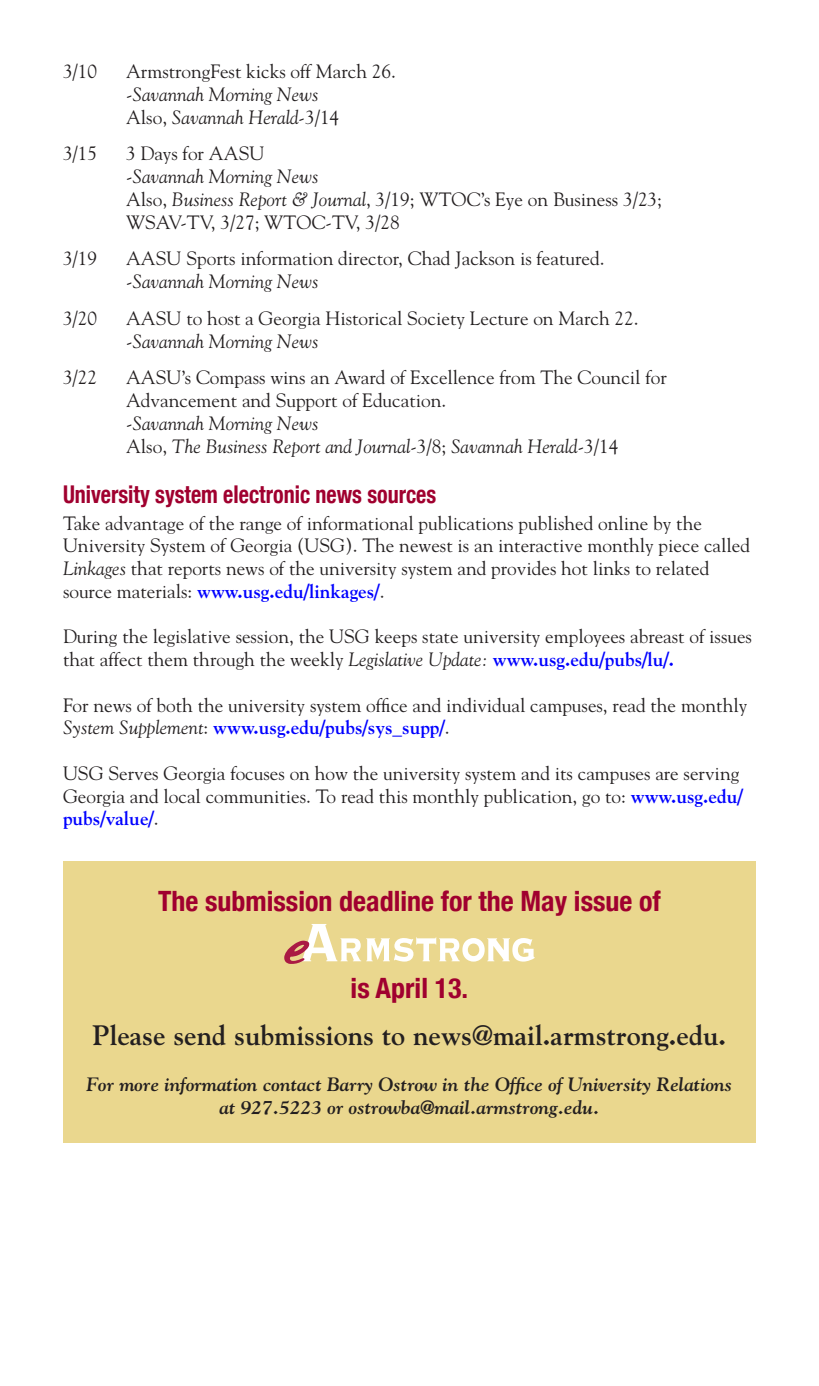
<style>
.page{position:relative;width:819px;height:1386px;background:#fff}
.page>*{position:absolute;margin:0;border:0;box-sizing:border-box;transform-origin:0 0}
.t1{font:700 condensed 28px "Helvetica Neue";color:#a0002f}
.t2{font:700 28px "Goudy";color:#231f20}
.heading{font:700 condensed 24.5px "Helvetica Neue";color:#a0002f;scale:.9 1}
.body_text{font:19.25px/22.8px "Goudy";color:#231f20}
.news{font:19.25px/22.8px "Goudy";color:#231f20}
.news-2{font:italic 19.25px "Goudy";color:#231f20}
.t3{font:italic 700 19.25px/22.8px "Goudy";color:#231f20;text-align:center}
.s1{font-style:normal}
.s2{font-style:italic}
.s3{font-weight:700;color:#00f}
</style>
<div class="page">
<div style="left:63px;top:861px;width:693px;height:282px;background:#ead78e"></div>
<svg style="left:284px;top:924px;width:251px;height:40px"></svg>
<p class="news" style="left:63px;top:60px;width:36px">3/10</p>
<p class="news" style="left:126px;top:60px;width:271px">ArmstrongFest kicks off March 26.</p>
<p class="news-2" style="left:126px;top:83px;width:194px"><span class="s1">-</span>Savannah Morning News</p>
<p class="news-2" style="left:126px;top:105px;width:215px"><span class="s1">Also,</span> Savannah Herald<span class="s1">-3/14</span></p>
<p class="news" style="left:63px;top:142px;width:36px">3/15</p>
<p class="news" style="left:126px;top:142px;width:140px">3 Days for AASU</p>
<p class="news-2" style="left:126px;top:165px;width:194px"><span class="s1">-</span>Savannah Morning News</p>
<p class="news" style="left:126px;top:187px;width:538px">Also, <span class="s2">Business Report &amp; Journal</span>, 3/19; WTOC’s Eye on Business 3/23;<br>WSAV-TV, 3/27; WTOC-TV, 3/28</p>
<p class="news" style="left:63px;top:247px;width:36px">3/19</p>
<p class="news" style="left:126px;top:247px;width:480px">AASU Sports information director, Chad Jackson is featured.</p>
<p class="news" style="left:63px;top:270px;width:36px">‑</p>
<p class="news-2" style="left:132px;top:270px;width:188px">Savannah Morning News</p>
<p class="news" style="left:63px;top:306px;width:36px">3/20</p>
<p class="news" style="left:126px;top:306px;width:514px">AASU to host a Georgia Historical Society Lecture on March 22.</p>
<p class="news" style="left:63px;top:329px;width:36px">‑</p>
<p class="news-2" style="left:132px;top:329px;width:188px">Savannah Morning News</p>
<p class="news" style="left:63px;top:366px;width:36px">3/22</p>
<p class="news" style="left:126px;top:366px;width:542px">AASU’s Compass wins an Award of Excellence from The Council for<br>Advancement and Support of Education.</p>
<p class="news" style="left:63px;top:411px;width:36px">‑</p>
<p class="news-2" style="left:132px;top:412px;width:188px">Savannah Morning News</p>
<p class="news-2" style="left:126px;top:434px;width:494px"><span class="s1">Also,</span> The Business Report and Journal<span class="s1">-3/8;</span> Savannah Herald<span class="s1">-3/14</span></p>
<p class="heading" style="left:63px;top:480px;width:416px">University system electronic news sources</p>
<p class="body_text" style="left:63px;top:511px;width:689px">Take advantage of the range of informational publications published online by the University System of Georgia (USG). The newest is an interactive monthly piece called <span class="s2">Linkages</span> that reports news of the university system and provides hot links to related source materials: <span class="s3">www.usg.edu/linkages/</span>.</p>
<p class="body_text" style="left:63px;top:625px;width:691px">During the legislative session, the USG keeps state university employees abreast of issues that affect them through the weekly <span class="s2">Legislative Update:</span> <span class="s3">www.usg.edu/pubs/lu/.</span></p>
<p class="body_text" style="left:63px;top:693px;width:686px">For news of both the university system office and individual campuses, read the monthly<br><span class="s2">System Supplement</span>: <span class="s3">www.usg.edu/pubs/sys_supp/</span>.</p>
<p class="body_text" style="left:63px;top:761px;width:681px">USG Serves Georgia focuses on how the university system and its campuses are serving<br>Georgia and local communities. To read this monthly publication, go to: <span class="s3">www.usg.edu/ pubs/value/</span>.</p>
<p class="t1" style="left:158px;top:885px;width:504px">The submission deadline for the May issue of</p>
<p class="t1" style="left:351px;top:971px;width:119px">is April 13.</p>
<p class="t2" style="left:93px;top:1019px;width:635px">Please send submissions to news@mail.armstrong.edu.</p>
<p class="t3" style="left:87px;top:1072px;width:647px">For more information contact Barry Ostrow in the Office of University Relations at 927.5223 or ostrowba@mail.armstrong.edu.</p>
</div>
